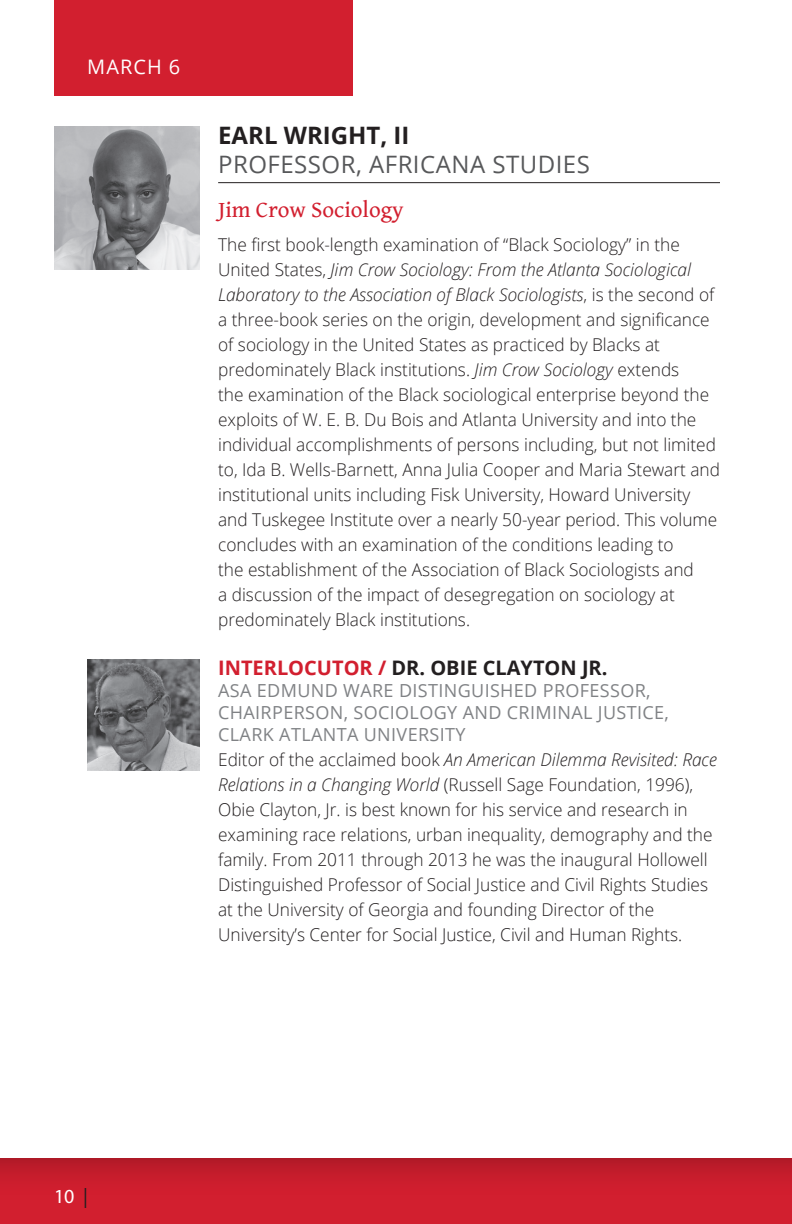
<style>
.page{position:relative;width:792px;height:1224px;background:#fff}
.page>*{position:absolute;margin:0;border:0;box-sizing:border-box;transform-origin:0 0}
.t1{font:24px "Open Sans";letter-spacing:.02em;color:#57585a}
.t2{font:700 24px "Open Sans";color:#231f20}
.t3{font:23px "Gentium Book Basic";color:#d21f2f}
.t4{font:700 20px "Open Sans";color:#231f20}
.t5{font:20px "Open Sans";letter-spacing:.05em;color:#fff}
.t6{font:20px "Myriad Pro";color:#fff}
.t7{font:18px/22px "Open Sans";letter-spacing:.02em;color:#808285}
.t8{font:300 17.6px/25px "Open Sans";color:#231f20}
.s1{font-style:italic}
.s2{color:#d21f2f}
.s3{color:#231f20}
</style>
<div class="page">
<div style="left:54px;top:0;width:298px;height:96px;background:#d21f2f"></div>
<div style="left:0;top:1158px;width:792px;height:66px;background:linear-gradient(to bottom,#bc1b2a,#d92031)"></div>
<hr style="left:218px;top:182px;width:502px;height:1px;background:#231f20">
<img style="left:54px;top:126px;width:145px;height:144px">
<img style="left:88px;top:660px;width:111px;height:110px">
<p class="t5" style="left:87px;top:53px;width:95px">MARCH 6</p>
<h1 class="t2" style="left:218px;top:119px;width:193px">EARL WRIGHT, II</h1>
<h1 class="t1" style="left:218px;top:148px;width:373px">PROFESSOR, AFRICANA STUDIES</h1>
<h2 class="t3" style="left:218px;top:193px;width:187px">Jim Crow Sociology</h2>
<p class="t8" style="left:218px;top:232px;width:503px">The first book-length examination of “Black Sociology” in the United States, <span class="s1">Jim Crow Sociology: From the Atlanta Sociological Laboratory to the Association of Black Sociologists</span>, is the second of a three-book series on the origin, development and significance of sociology in the United States as practiced by Blacks at predominately Black institutions. <span class="s1">Jim Crow Sociology</span> extends<br>the examination of the Black sociological enterprise beyond the exploits of W. E. B. Du Bois and Atlanta University and into the individual accomplishments of persons including, but not limited to, Ida B. Wells-Barnett, Anna Julia Cooper and Maria Stewart and institutional units including Fisk University, Howard University and Tuskegee Institute over a nearly 50-year period. This volume concludes with an examination of the conditions leading to<br>the establishment of the Association of Black Sociologists and<br>a discussion of the impact of desegregation on sociology at predominately Black institutions.</p>
<p class="t4" style="left:218px;top:654px;width:391px"><span class="s2">INTERLOCUTOR /</span> DR. OBIE CLAYTON JR.</p>
<p class="t7" style="left:218px;top:679px;width:452px">ASA EDMUND WARE DISTINGUISHED PROFESSOR,<br>CHAIRPERSON, SOCIOLOGY AND CRIMINAL JUSTICE,<br>CLARK ATLANTA UNIVERSITY</p>
<p class="t8" style="left:218px;top:747px;width:500px">Editor of the acclaimed book <span class="s1">An American Dilemma Revisited: Race Relations in a Changing World</span> (Russell Sage Foundation, 1996), Obie Clayton, Jr. is best known for his service and research in examining race relations, urban inequality, demography and the family. From 2011 through 2013 he was the inaugural Hollowell Distinguished Professor of Social Justice and Civil Rights Studies at the University of Georgia and founding Director of the University’s Center for Social Justice, Civil and Human Rights.</p>
<p class="t6" style="left:54px;top:1186px;width:35px">10 <span class="s3">|</span></p>
</div>
